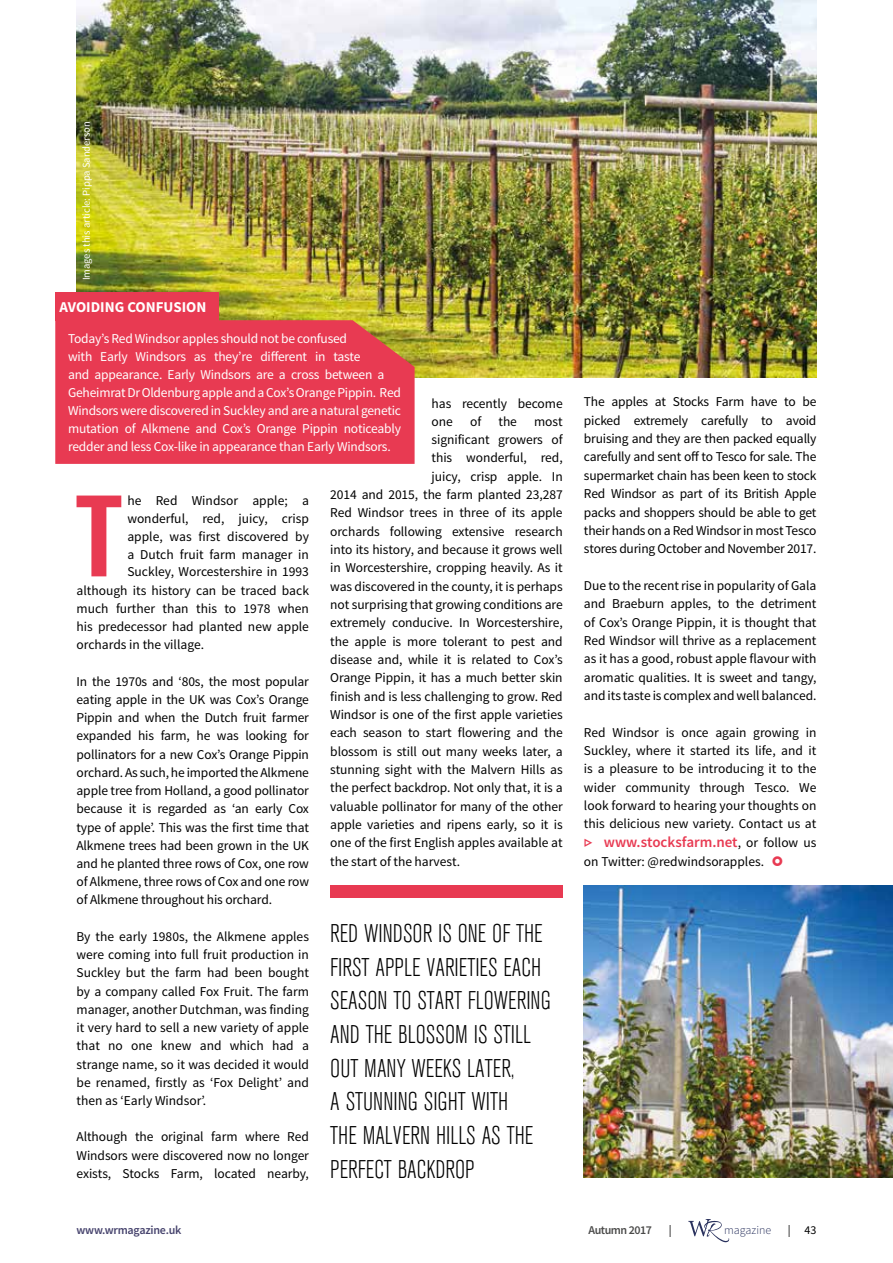
<style>
.page{position:relative;width:893px;height:1263px;background:#fff}
.page>*{position:absolute;margin:0;border:0;box-sizing:border-box;transform-origin:0 0}
.t1{font:700 condensed 114.45px "Akzidenz Grotesk BE";color:#e83a52}
.t2{font:300 condensed 25.5px/33.8px "Akzidenz Grotesk BE";color:#000}
.t3{font:600 15px "Source Sans Pro";color:#e83a52}
.t4{font:700 15px "Source Sans Pro";color:#fff}
.t5{font:13.5px/18.3px "Source Sans Pro";letter-spacing:-.005em;color:#000;text-align:justify}
.t6{font:13.5px/18px "Source Sans Pro";letter-spacing:-.015em;color:#fff}
.t7{font:600 12px "Source Sans Pro";letter-spacing:-.02em;color:#46436d}
.t8{font:600 12px "Source Sans Pro";letter-spacing:-.04em;color:#4a4a49}
.t9{font:300 12px "Source Sans Pro";color:#29315d}
.t10{font:12px "Source Sans Pro";color:#000}
.t11{font:10.5px "Source Sans Pro";color:#fff}
.s1{font-weight:400;font-size:13.5px;color:#000}
</style>
<div class="page">
<svg style="left:688px;top:1219px;width:41px;height:23px"></svg>
<img style="left:584px;top:885px;width:309px;height:293px">
<img style="left:77px;top:0;width:739px;height:378px">
<div style="left:55px;top:320px;width:360px;height:144px;background:#e83a52"></div>
<div style="left:55px;top:292px;width:164px;height:28px;background:#e83a52"></div>
<div style="left:330px;top:885px;width:233px;height:12px;background:#e83a52"></div>
<p class="t11" style="left:80px;top:280px;width:161px;rotate:-90deg">Images this article: Pippa Sanderson</p>
<p class="t4" style="left:60px;top:297px;width:148px">AVOIDING CONFUSION</p>
<p class="t6" style="left:68px;top:330px;width:335px">Today’s Red Windsor apples should not be confused<br>with Early Windsors as they’re different in taste<br>and appearance. Early Windsors are a cross between a Geheimrat Dr Oldenburg apple and a Cox’s Orange Pippin. Red Windsors were discovered in Suckley and are a natural genetic mutation of Alkmene and Cox’s Orange Pippin noticeably redder and less Cox-like in appearance than Early Windsors.</p>
<p class="t5" style="left:432px;top:394px;width:133px">has recently become one</p>
<p class="t5" style="left:470px;top:412px;width:13px">of</p>
<p class="t5" style="left:498px;top:412px;width:20px">the</p>
<p class="t5" style="left:534px;top:412px;width:30px">most</p>
<p class="t5" style="left:432px;top:431px;width:133px">significant growers of</p>
<p class="t5" style="left:432px;top:449px;width:133px">this wonderful, red,</p>
<p class="t5" style="left:432px;top:467px;width:133px">juicy, crisp apple. In</p>
<p class="t5" style="left:330px;top:486px;width:234px">2014 and 2015, the farm planted 23,287</p>
<p class="t5" style="left:330px;top:504px;width:234px">Red Windsor trees in three of its apple</p>
<p class="t5" style="left:330px;top:522px;width:234px">orchards following extensive research</p>
<p class="t5" style="left:330px;top:541px;width:234px">into its history, and because it grows well</p>
<p class="t5" style="left:330px;top:559px;width:234px">in Worcestershire, cropping heavily. As it</p>
<p class="t5" style="left:330px;top:577px;width:234px">was discovered in the county, it is perhaps</p>
<p class="t5" style="left:330px;top:596px;width:234px">not surprising that growing conditions are</p>
<p class="t5" style="left:330px;top:614px;width:234px">extremely conducive. In Worcestershire,</p>
<p class="t5" style="left:330px;top:632px;width:234px">the apple is more tolerant to pest and</p>
<p class="t5" style="left:330px;top:651px;width:234px">disease and, while it is related to Cox’s</p>
<p class="t5" style="left:330px;top:669px;width:234px">Orange Pippin, it has a much better skin</p>
<p class="t5" style="left:330px;top:687px;width:234px">finish and is less challenging to grow. Red</p>
<p class="t5" style="left:330px;top:706px;width:234px">Windsor is one of the first apple varieties</p>
<p class="t5" style="left:330px;top:724px;width:234px">each season to start flowering and the</p>
<p class="t5" style="left:330px;top:742px;width:234px">blossom is still out many weeks later, a</p>
<p class="t5" style="left:330px;top:760px;width:234px">stunning sight with the Malvern Hills as</p>
<p class="t5" style="left:330px;top:779px;width:234px">the perfect backdrop. Not only that, it is a</p>
<p class="t5" style="left:330px;top:797px;width:234px">valuable pollinator for many of the other</p>
<p class="t5" style="left:330px;top:815px;width:234px">apple varieties and ripens early, so it is</p>
<p class="t5" style="left:330px;top:834px;width:234px">one of the first English apples available at</p>
<p class="t5" style="left:330px;top:852px;width:131px">the start of the harvest.</p>
<h1 class="t1" style="left:76px;top:490px;width:47px">T</h1>
<p class="t5" style="left:127px;top:492px;width:183px">he Red Windsor apple; a</p>
<p class="t5" style="left:127px;top:509px;width:183px">wonderful, red, juicy, crisp</p>
<p class="t5" style="left:127px;top:527px;width:183px">apple, was first discovered by</p>
<p class="t5" style="left:127px;top:545px;width:183px">a Dutch fruit farm manager in</p>
<p class="t5" style="left:127px;top:563px;width:183px">Suckley, Worcestershire in 1993</p>
<p class="t5" style="left:77px;top:581px;width:234px">although its history can be traced back</p>
<p class="t5" style="left:77px;top:599px;width:234px">much further than this to 1978 when</p>
<p class="t5" style="left:77px;top:618px;width:234px">his predecessor had planted new apple</p>
<p class="t5" style="left:77px;top:636px;width:129px">orchards in the village.</p>
<p class="t5" style="left:77px;top:672px;width:234px">In the 1970s and ‘80s, the most popular eating apple in the UK was Cox’s Orange Pippin and when the Dutch fruit farmer expanded his farm, he was looking for pollinators for a new Cox’s Orange Pippin orchard. As such, he imported the Alkmene apple tree from Holland, a good pollinator because it is regarded as ‘an early Cox type of apple’. This was the first time that Alkmene trees had been grown in the UK and he planted three rows of Cox, one row of Alkmene, three rows of Cox and one row of Alkmene throughout his orchard.</p>
<p class="t5" style="left:77px;top:927px;width:234px">By the early 1980s, the Alkmene apples were coming into full fruit production in Suckley but the farm had been bought by a company called Fox Fruit. The farm manager, another Dutchman, was finding it very hard to sell a new variety of apple that no one knew and which had a strange name, so it was decided it would be renamed, firstly as ‘Fox Delight’ and then as ‘Early Windsor’.</p>
<p class="t5" style="left:77px;top:1128px;width:234px">Although the original farm where Red Windsors were discovered now no longer exists, Stocks Farm, located nearby,</p>
<h2 class="t2" style="left:330px;top:918px;width:222px">RED WINDSOR IS ONE OF THE<br>FIRST APPLE VARIETIES EACH<br>SEASON TO START FLOWERING<br>AND THE BLOSSOM IS STILL<br>OUT MANY WEEKS LATER,<br>A STUNNING SIGHT WITH<br>THE MALVERN HILLS AS THE<br>PERFECT BACKDROP</h2>
<p class="t5" style="left:584px;top:393px;width:234px">The apples at Stocks Farm have to be picked extremely carefully to avoid bruising and they are then packed equally carefully and sent off to Tesco for sale. The supermarket chain has been keen to stock Red Windsor as part of its British Apple packs and shoppers should be able to get their hands on a Red Windsor in most Tesco stores during October and November 2017.</p>
<p class="t5" style="left:584px;top:576px;width:234px">Due to the recent rise in popularity of Gala and Braeburn apples, to the detriment of Cox’s Orange Pippin, it is thought that Red Windsor will thrive as a replacement as it has a good, robust apple flavour with aromatic qualities. It is sweet and tangy, and its taste is complex and well balanced.</p>
<p class="t5" style="left:584px;top:723px;width:234px">Red Windsor is once again growing in Suckley, where it started its life, and it is a pleasure to be introducing it to the wider community through Tesco. We look forward to hearing your thoughts on this delicious new variety. Contact us at</p>
<p class="t3" style="left:584px;top:832px;width:234px">▷ www.stocksfarm.net<span class="s1">, or follow us</span></p>
<p class="t5" style="left:584px;top:852px;width:182px">on Twitter: @redwindsorapples.</p>
<p class="t7" style="left:77px;top:1222px;width:106px">www.wrmagazine.uk</p>
<p class="t8" style="left:589px;top:1222px;width:65px">Autumn 2017</p>
<p class="t10" style="left:669px;top:1222px;width:4px">|</p>
<p class="t9" style="left:724px;top:1223px;width:49px">magazine</p>
<p class="t10" style="left:788px;top:1222px;width:30px">| 43</p>
</div>
